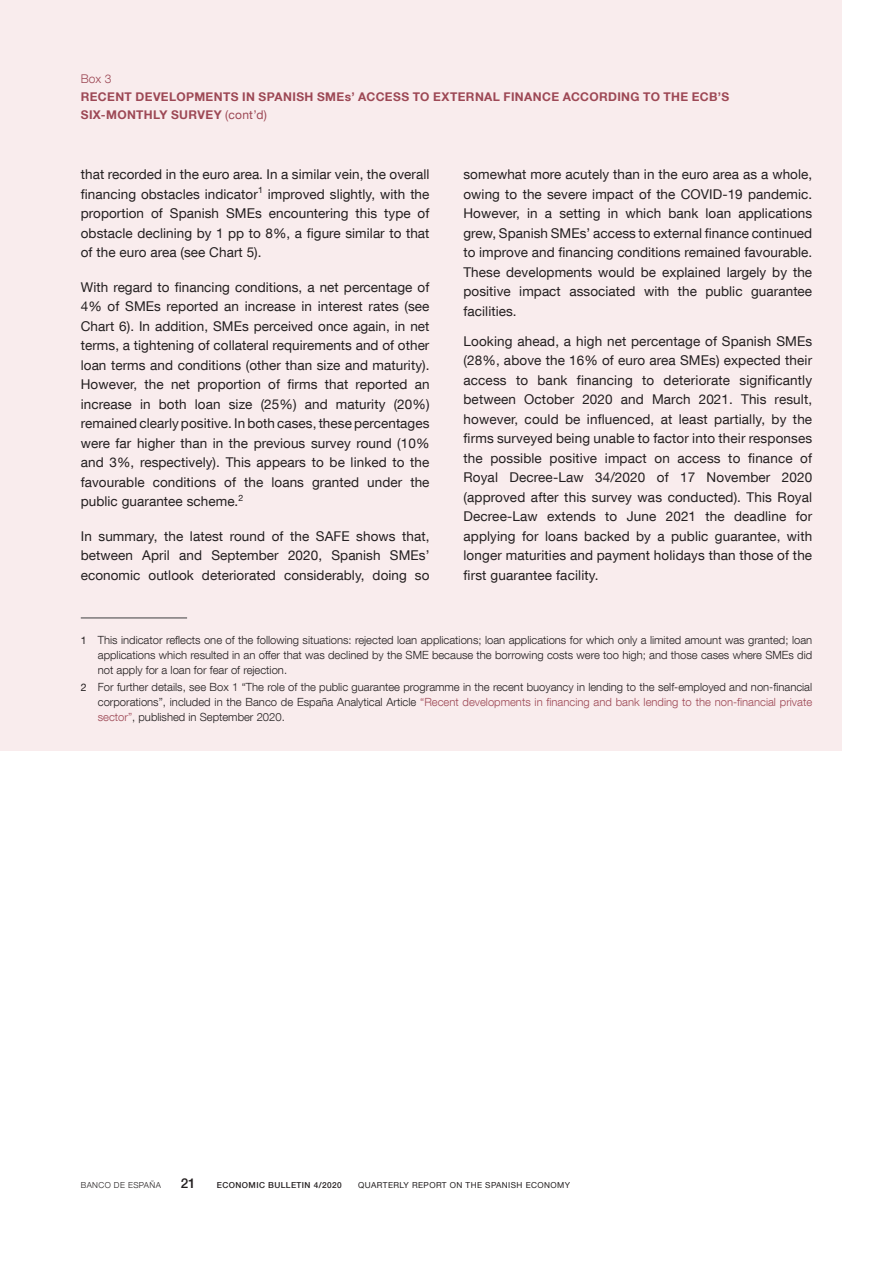
<style>
.page{position:relative;width:893px;height:1263px;background:#fff}
.page>*{position:absolute;margin:0;border:0;box-sizing:border-box;transform-origin:0 0}
.Texto_recuadro{font:13.5px/19.5px "Bd E Neue Helvetica";letter-spacing:.005em;color:#231f20;text-align:justify}
.t1{font:500 13.5px "Bd E Neue Helvetica";color:#231f20}
.Título_recuadro{font:700 12px/18px "Bd E Neue Helvetica";letter-spacing:.03em;color:#9d4855}
.Numero_recuadro{font:300 12px "Bd E Neue Helvetica";color:#9d4855}
.Citas_recuadro{font:300 11.25px/15px "Bd E Neue Helvetica";color:#231f20;text-align:justify}
.t2{font:8.25px "Bd E Neue Helvetica";letter-spacing:.05em;color:#231f20}
.t3{font:500 8.25px "Bd E Neue Helvetica";letter-spacing:.05em;color:#231f20}
.t4{font:300 8.25px "Bd E Neue Helvetica";letter-spacing:.05em;color:#231f20}
.s1{font-weight:400}
.s2{font-weight:400;font-size:10.5px}
.s3{color:#9d4855}
</style>
<div class="page">
<hr style="left:0;top:0;width:1px;height:1131px;background:#f9eced">
<div style="left:0;top:0;width:842px;height:751px;background:#f9eced"></div>
<hr style="left:81px;top:617px;width:106px;height:1px;background:#3e3e3f">
<p class="Numero_recuadro" style="left:81px;top:72px;width:32px">Box 3</p>
<p class="Título_recuadro" style="left:81px;top:88px;width:650px">RECENT DEVELOPMENTS IN SPANISH SMEs’ ACCESS TO EXTERNAL FINANCE ACCORDING TO THE ECB’S<br>SIX-MONTHLY SURVEY <span class="s1">(cont’d)</span></p>
<p class="Texto_recuadro" style="left:81px;top:164px;width:350px">that recorded in the euro area. In a similar vein, the overall financing obstacles indicator<sup>1</sup> improved slightly, with the proportion of Spanish SMEs encountering this type of obstacle declining by 1 pp to 8%, a figure similar to that of the euro area (see Chart 5).</p>
<p class="Texto_recuadro" style="left:81px;top:277px;width:350px">With regard to financing conditions, a net percentage of 4% of SMEs reported an increase in interest rates (see Chart 6). In addition, SMEs perceived once again, in net terms, a tightening of collateral requirements and of other loan terms and conditions (other than size and maturity).<br>However, the net proportion of firms that reported an increase in both loan size (25%) and maturity (20%) remained clearly positive. In both cases, these percentages were far higher than in the previous survey round (10% and 3%, respectively). This appears to be linked to the favourable conditions of the loans granted under the public guarantee scheme.<sup>2</sup></p>
<p class="Texto_recuadro" style="left:81px;top:526px;width:350px">In summary, the latest round of the SAFE shows that, between April and September 2020, Spanish SMEs’ economic outlook deteriorated considerably, doing so</p>
<p class="Texto_recuadro" style="left:463px;top:164px;width:350px">somewhat more acutely than in the euro area as a whole, owing to the severe impact of the COVID-19 pandemic.<br>However, in a setting in which bank loan applications grew, Spanish SMEs’ access to external finance continued to improve and financing conditions remained favourable.<br>These developments would be explained largely by the positive impact associated with the public guarantee facilities.</p>
<p class="Texto_recuadro" style="left:463px;top:331px;width:350px">Looking ahead, a high net percentage of Spanish SMEs (28%, above the 16% of euro area SMEs) expected their access to bank financing to deteriorate significantly between October 2020 and March 2021. This result, however, could be influenced, at least partially, by the firms surveyed being unable to factor into their responses the possible positive impact on access to finance of Royal Decree-Law 34/2020 of 17 November 2020 (approved after this survey was conducted). This Royal Decree-Law extends to June 2021 the deadline for applying for loans backed by a public guarantee, with longer maturities and payment holidays than those of the first guarantee facility.</p>
<p class="Citas_recuadro" style="left:98px;top:632px;width:716px;text-indent:-17px"><span class="s2">1</span> This indicator reflects one of the following situations: rejected loan applications; loan applications for which only a limited amount was granted; loan applications which resulted in an offer that was declined by the SME because the borrowing costs were too high; and those cases where SMEs did not apply for a loan for fear of rejection.</p>
<p class="Citas_recuadro" style="left:98px;top:679px;width:716px;text-indent:-17px"><span class="s2">2</span> For further details, see Box 1 “The role of the public guarantee programme in the recent buoyancy in lending to the self-employed and non-financial corporations”, included in the Banco de España Analytical Article <span class="s3">“Recent developments in financing and bank lending to the non-financial private sector”</span>, published in September 2020.</p>
<p class="t4" style="left:81px;top:1180px;width:82px">BANCO DE ESPAÑA</p>
<p class="t1" style="left:181px;top:1175px;width:16px">21</p>
<p class="t3" style="left:217px;top:1180px;width:126px">ECONOMIC BULLETIN 4/2020</p>
<p class="t2" style="left:358px;top:1180px;width:214px">QUARTERLY REPORT ON THE SPANISH ECONOMY</p>
</div>
